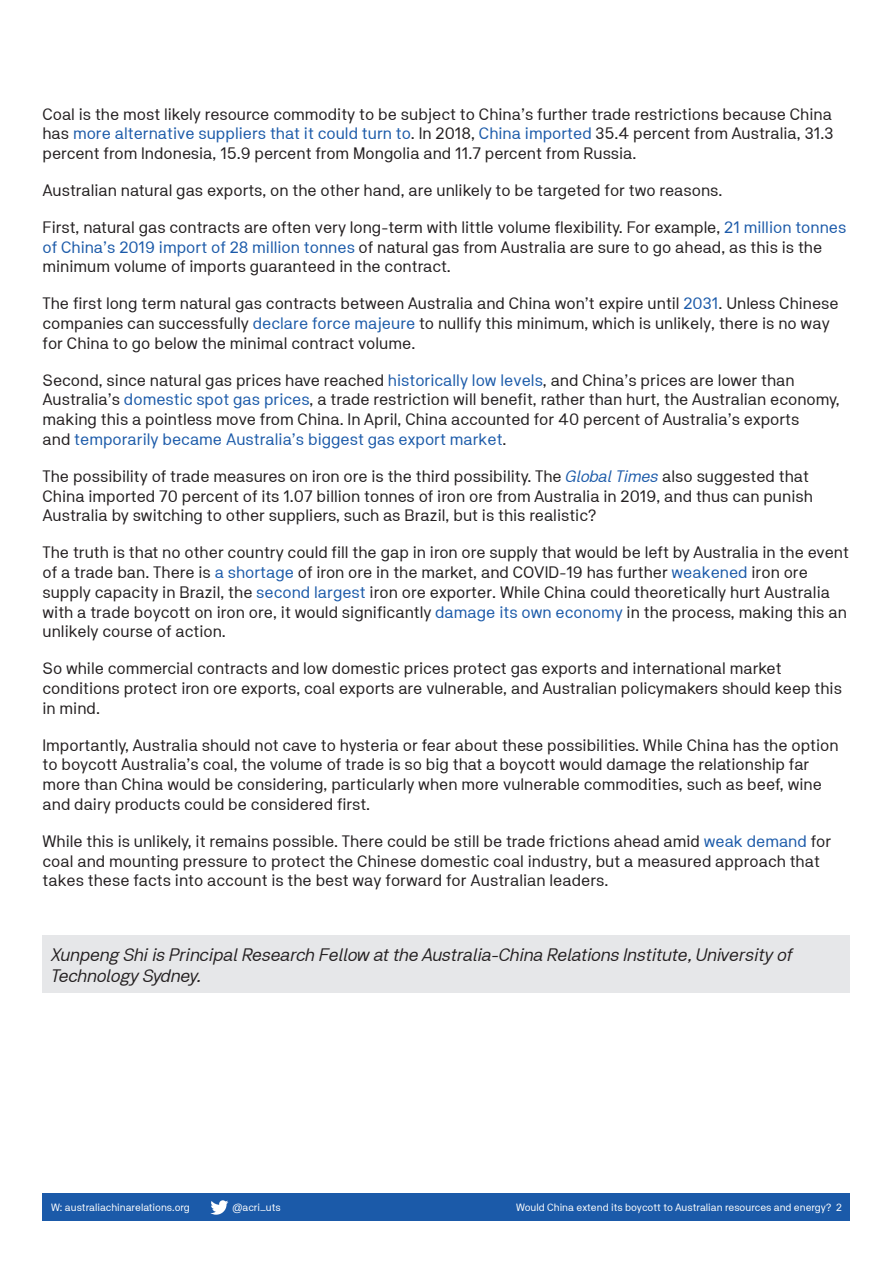
<style>
.page{position:relative;width:893px;height:1263px;background:#fff}
.page>*{position:absolute;margin:0;border:0;box-sizing:border-box;transform-origin:0 0}
.Author_bios{font:italic 18px/21.6px "NB Akademie Std";color:#231f20}
.Body_Copy{font:16.5px/19.8px "NB Akademie Std";color:#231f20}
.t1{font:10.5px "NB Akademie Std";color:#fff}
.s1{color:#1b5aa9}
.s2{font-style:italic;color:#1b5aa9}
</style>
<div class="page">
<div style="left:43px;top:1193px;width:807px;height:27px;background:#1b5aa9"></div>
<svg style="left:210px;top:1200px;width:18px;height:15px"></svg>
<div style="left:43px;top:935px;width:807px;height:58px;background:#e6e7e9"></div>
<p class="Body_Copy" style="left:43px;top:104px;width:792px;text-align:justify">Coal is the most likely resource commodity to be subject to China’s further trade restrictions because China has <span class="s1">more alternative suppliers that it could turn to</span>. In 2018, <span class="s1">China imported</span> 35.4 percent from Australia, 31.3 percent from Indonesia, 15.9 percent from Mongolia and 11.7 percent from Russia.</p>
<p class="Body_Copy" style="left:43px;top:180px;width:681px">Australian natural gas exports, on the other hand, are unlikely to be targeted for two reasons.</p>
<p class="Body_Copy" style="left:43px;top:217px;width:805px">First, natural gas contracts are often very long-term with little volume flexibility. For example, <span class="s1">21 million tonnes of China’s 2019 import of 28 million tonnes</span> of natural gas from Australia are sure to go ahead, as this is the minimum volume of imports guaranteed in the contract.</p>
<p class="Body_Copy" style="left:43px;top:293px;width:797px">The first long term natural gas contracts between Australia and China won’t expire until <span class="s1">2031</span>. Unless Chinese companies can successfully <span class="s1">declare force majeure</span> to nullify this minimum, which is unlikely, there is no way for China to go below the minimal contract volume.</p>
<p class="Body_Copy" style="left:43px;top:370px;width:799px">Second, since natural gas prices have reached <span class="s1">historically low levels</span>, and China’s prices are lower than Australia’s <span class="s1">domestic spot gas prices</span>, a trade restriction will benefit, rather than hurt, the Australian economy, making this a pointless move from China. In April, China accounted for 40 percent of Australia’s exports<br>and <span class="s1">temporarily became Australia’s biggest gas export market</span>.</p>
<p class="Body_Copy" style="left:43px;top:466px;width:772px">The possibility of trade measures on iron ore is the third possibility. The <span class="s2">Global Times</span> also suggested that<br>China imported 70 percent of its 1.07 billion tonnes of iron ore from Australia in 2019, and thus can punish<br>Australia by switching to other suppliers, such as Brazil, but is this realistic?</p>
<p class="Body_Copy" style="left:43px;top:542px;width:808px">The truth is that no other country could fill the gap in iron ore supply that would be left by Australia in the event of a trade ban. There is <span class="s1">a shortage</span> of iron ore in the market, and COVID-19 has further <span class="s1">weakened</span> iron ore supply capacity in Brazil, the <span class="s1">second largest</span> iron ore exporter. While China could theoretically hurt Australia with a trade boycott on iron ore, it would significantly <span class="s1">damage its own economy</span> in the process, making this an unlikely course of action.</p>
<p class="Body_Copy" style="left:43px;top:658px;width:801px">So while commercial contracts and low domestic prices protect gas exports and international market conditions protect iron ore exports, coal exports are vulnerable, and Australian policymakers should keep this in mind.</p>
<p class="Body_Copy" style="left:43px;top:735px;width:798px">Importantly, Australia should not cave to hysteria or fear about these possibilities. While China has the option to boycott Australia’s coal, the volume of trade is so big that a boycott would damage the relationship far more than China would be considering, particularly when more vulnerable commodities, such as beef, wine and dairy products could be considered first.</p>
<p class="Body_Copy" style="left:43px;top:831px;width:790px">While this is unlikely, it remains possible. There could be still be trade frictions ahead amid <span class="s1">weak demand</span> for coal and mounting pressure to protect the Chinese domestic coal industry, but a measured approach that takes these facts into account is the best way forward for Australian leaders.</p>
<p class="Author_bios" style="left:51px;top:943px;width:743px">Xunpeng Shi is Principal Research Fellow at the Australia-China Relations Institute, University of<br>Technology Sydney.</p>
<p class="t1" style="left:51px;top:1201px;width:140px">W: australiachinarelations.org</p>
<p class="t1" style="left:233px;top:1201px;width:50px">@acri_uts</p>
<p class="t1" style="left:516px;top:1201px;width:327px">Would China extend its boycott to Australian resources and energy? 2</p>
</div>
